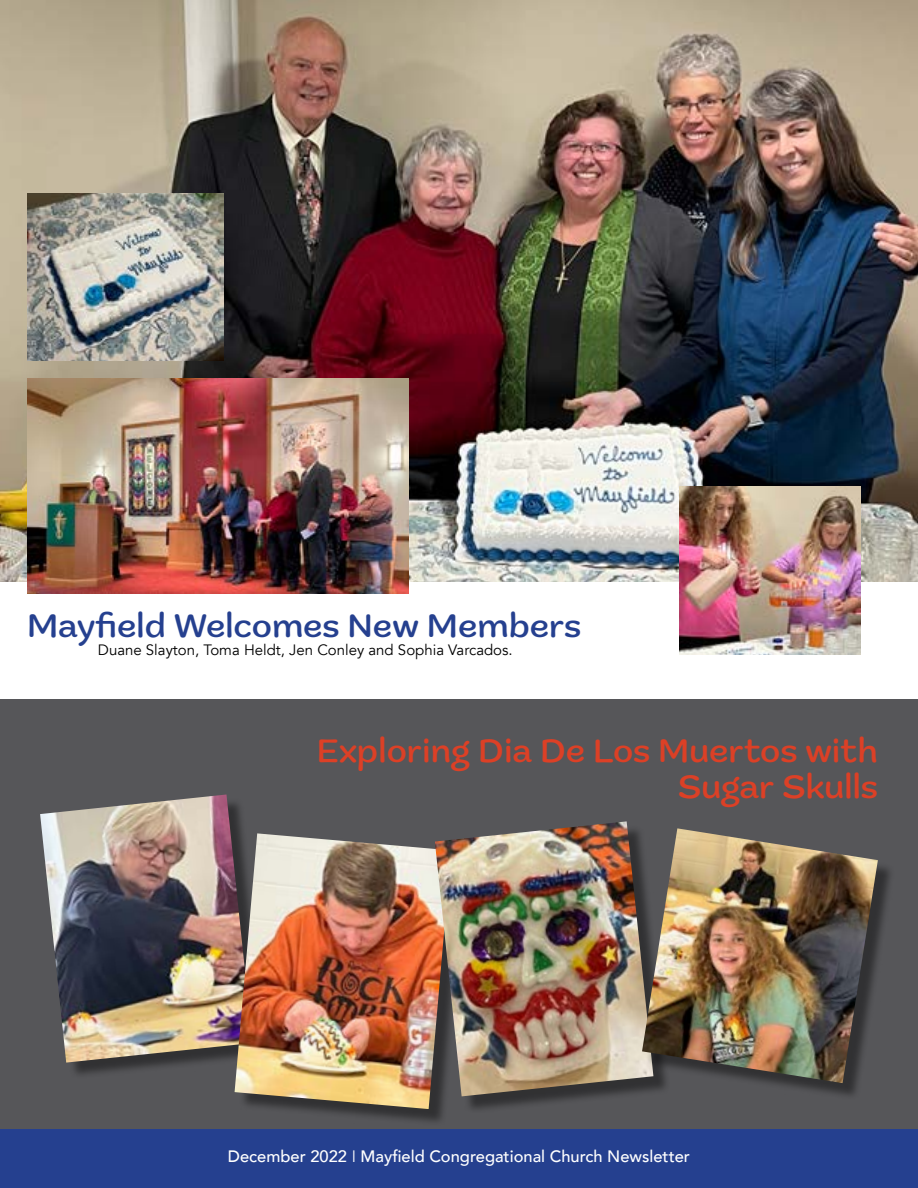
<style>
.page{position:relative;width:918px;height:1188px;background:#fff}
.page>*{position:absolute;margin:0;border:0;box-sizing:border-box;transform-origin:0 0}
.t1{font:500 34.5px/36px "Marigny";color:#dc4026;text-align:right}
.t2{font:500 34.5px "Marigny";color:#25408f}
.t3{font:500 16.5px "Avenir";color:#fff}
.t4{font:15px "Avenir";color:#000}
.s1{font-weight:300}
</style>
<div class="page">
<div style="left:0;top:699px;width:918px;height:459px;background:#565659"></div>
<img style="left:0;top:0;width:918px;height:581px">
<div style="left:0;top:1130px;width:918px;height:58px;background:#25408f"></div>
<img style="left:27px;top:378px;width:381px;height:216px">
<img style="left:680px;top:486px;width:181px;height:168px">
<img style="left:27px;top:193px;width:196px;height:168px">
<div style="left:44px;top:798px;width:226px;height:282px;background:#000;opacity:.43"></div>
<img style="left:40px;top:794px;width:213px;height:269px">
<div style="left:238px;top:837px;width:230px;height:289px;background:#000;opacity:.43"></div>
<img style="left:235px;top:833px;width:204px;height:276px">
<div style="left:439px;top:825px;width:231px;height:288px;background:#000;opacity:.43"></div>
<img style="left:435px;top:821px;width:218px;height:275px">
<div style="left:646px;top:832px;width:249px;height:268px;background:#000;opacity:.43"></div>
<img style="left:642px;top:828px;width:236px;height:255px">
<h1 class="t2" style="left:27px;top:604px;width:556px">Mayfield Welcomes New Members</h1>
<p class="t4" style="left:98px;top:641px;width:416px">Duane Slayton, Toma Heldt, Jen Conley and Sophia Varcados.</p>
<h1 class="t1" style="left:317px;top:733px;width:563px">Exploring Dia De Los Muertos with<br>Sugar Skulls</h1>
<p class="t3" style="left:228px;top:1142px;width:464px">December 2022 <span class="s1">I</span> Mayfield Congregational Church Newsletter</p>
</div>
